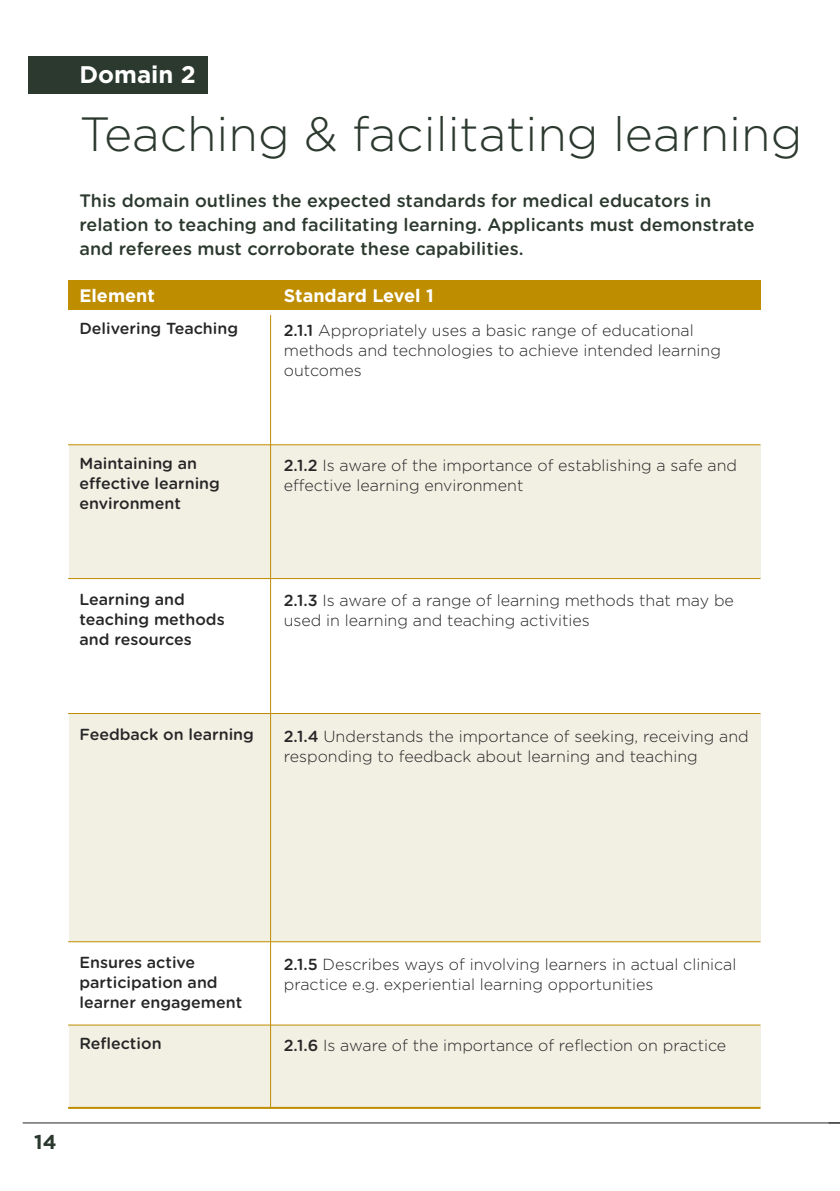
<style>
.page{position:relative;width:840px;height:1191px;background:#fff}
.page>*{position:absolute;margin:0;border:0;box-sizing:border-box;transform-origin:0 0}
.t1{font:300 48px "Gotham";color:#2c392f}
.t2{font:700 24px "Gotham";color:#fff}
.t3{font:700 20px "Gotham";color:#2c392f}
.t4{font:500 18px/24px "Gotham Rounded";color:#2c392f}
.t5{font:700 18px "Gotham";color:#fff}
.t6{font:300 16px/20px "Gotham";color:#272627}
.t7{font:500 16px/20px "Gotham Rounded";color:#272627}
.s1{font-family:"Gotham Rounded";font-weight:500}
</style>
<div class="page">
<div style="left:69px;top:445px;width:691px;height:133px;background:#f2efe3"></div>
<div style="left:69px;top:714px;width:691px;height:227px;background:#f2efe3"></div>
<div style="left:69px;top:1025px;width:691px;height:83px;background:#f2efe3"></div>
<hr style="left:23px;top:1122px;width:816px;height:1px;background:#272627">
<div style="left:68px;top:280px;width:692px;height:30px;background:#bf8d00"></div>
<div style="left:28px;top:57px;width:180px;height:37px;background:#2c392f"></div>
<hr style="left:68px;top:444px;width:692px;height:1px;background:#bf8d00">
<hr style="left:270px;top:315px;width:1px;height:792px;background:#bf8d00">
<hr style="left:68px;top:578px;width:692px;height:1px;background:#bf8d00">
<hr style="left:68px;top:713px;width:692px;height:1px;background:#bf8d00">
<hr style="left:68px;top:941px;width:692px;height:1px;background:#bf8d00">
<hr style="left:68px;top:1024px;width:692px;height:1px;background:#bf8d00">
<hr style="left:68px;top:1106px;width:692px;height:2px;background:#bf8d00">
<h2 class="t2" style="left:79px;top:61px;width:118px">Domain 2</h2>
<h1 class="t1" style="left:79px;top:106px;width:724px">Teaching &amp; facilitating learning</h1>
<p class="t4" style="left:79px;top:190px;width:676px">This domain outlines the expected standards for medical educators in relation to teaching and facilitating learning. Applicants must demonstrate and referees must corroborate these capabilities.</p>
<p class="t5" style="left:79px;top:285px;width:77px">Element</p>
<p class="t5" style="left:283px;top:285px;width:151px">Standard Level 1</p>
<p class="t7" style="left:79px;top:320px;width:160px">Delivering Teaching</p>
<p class="t6" style="left:283px;top:320px;width:438px"><span class="s1">2.1.1</span> Appropriately uses a basic range of educational methods and technologies to achieve intended learning outcomes</p>
<p class="t7" style="left:79px;top:455px;width:142px">Maintaining an effective learning environment</p>
<p class="t6" style="left:283px;top:455px;width:454px"><span class="s1">2.1.2</span> Is aware of the importance of establishing a safe and effective learning environment</p>
<p class="t7" style="left:79px;top:590px;width:147px">Learning and teaching methods and resources</p>
<p class="t6" style="left:283px;top:591px;width:451px"><span class="s1">2.1.3</span> Is aware of a range of learning methods that may be used in learning and teaching activities</p>
<p class="t7" style="left:79px;top:725px;width:176px">Feedback on learning</p>
<p class="t6" style="left:283px;top:726px;width:466px"><span class="s1">2.1.4</span> Understands the importance of seeking, receiving and responding to feedback about learning and teaching</p>
<p class="t7" style="left:79px;top:953px;width:164px">Ensures active participation and learner engagement</p>
<p class="t6" style="left:283px;top:954px;width:454px"><span class="s1">2.1.5</span> Describes ways of involving learners in actual clinical practice e.g. experiential learning opportunities</p>
<p class="t7" style="left:79px;top:1035px;width:84px">Reflection</p>
<p class="t6" style="left:283px;top:1035px;width:444px"><span class="s1">2.1.6</span> Is aware of the importance of reflection on practice</p>
<p class="t3" style="left:34px;top:1130px;width:24px">14</p>
</div>
